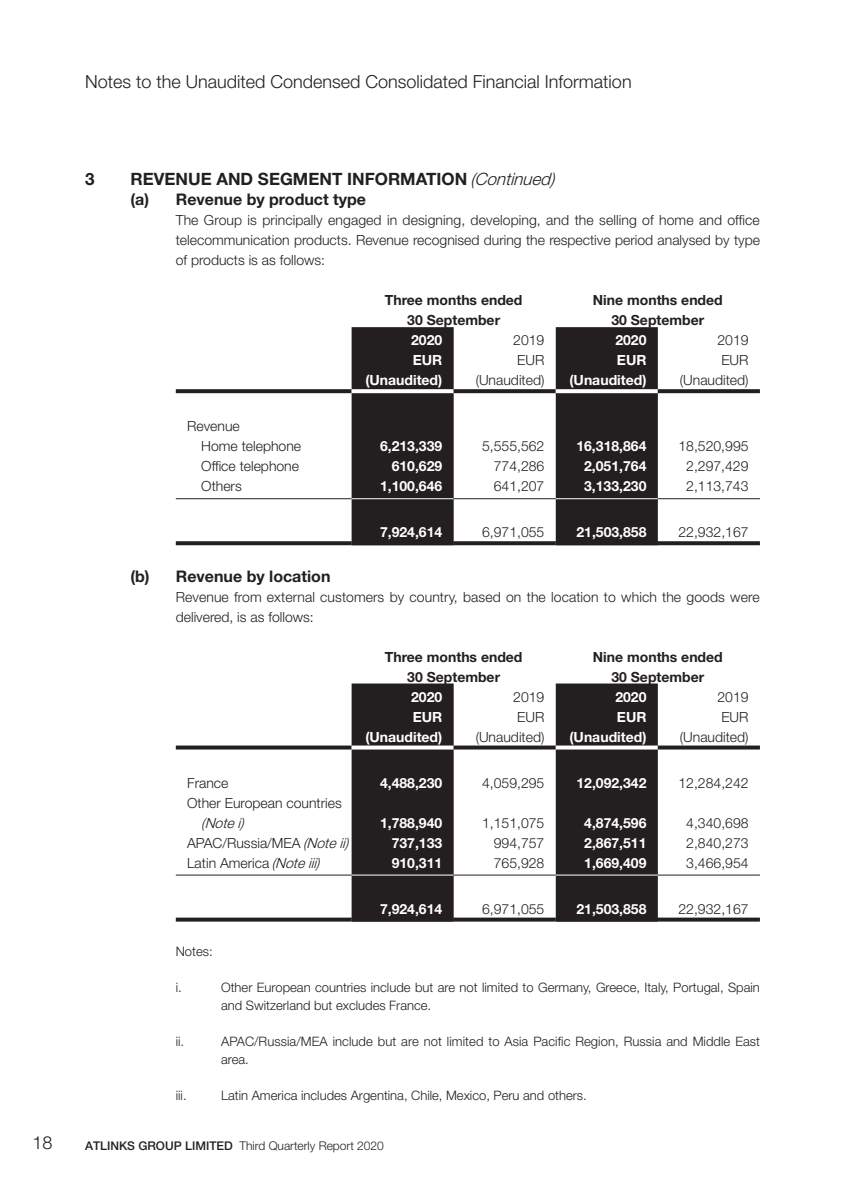
<style>
.page{position:relative;width:845px;height:1191px;background:#fff}
.page>*{position:absolute;margin:0;border:0;box-sizing:border-box;transform-origin:0 0}
.t1{font:300 18px "Helvetica Neue LT Std";color:#231f20}
.t2{font:700 17px "Helvetica Neue LT Std";color:#231f20}
.t3{font:700 16px "Helvetica Neue LT Std";color:#231f20}
.t4{font:300 14px/20px "Helvetica Neue LT Std";color:#231f20}
.t5{font:700 14px "Helvetica Neue LT Std";color:#fff}
.t6{font:700 14px/20px "Helvetica Neue LT Std";color:#231f20;text-align:center}
.t7{font:italic 300 14px "Helvetica Neue LT Std";color:#231f20}
.t8{font:300 13px/18px "Helvetica Neue LT Std";color:#231f20}
.t9{font:300 12px "Helvetica Neue LT Std";color:#231f20}
.s1{font-weight:300;font-style:italic}
.s2{font-style:italic}
.s3{font-weight:500}
</style>
<div class="page">
<svg style="left:351px;top:327px;width:307px;height:214px;fill:#231f20"></svg>
<svg style="left:176px;top:389px;width:175px;height:4px"></svg>
<svg style="left:351px;top:389px;width:103px;height:4px"></svg>
<svg style="left:454px;top:389px;width:102px;height:4px"></svg>
<svg style="left:556px;top:389px;width:102px;height:4px"></svg>
<svg style="left:658px;top:389px;width:102px;height:4px"></svg>
<hr style="left:176px;top:498px;width:175px;height:1px;background:#231f20">
<hr style="left:351px;top:498px;width:103px;height:1px;background:#fff">
<hr style="left:454px;top:498px;width:102px;height:1px;background:#231f20">
<hr style="left:556px;top:498px;width:102px;height:1px;background:#fff">
<hr style="left:658px;top:498px;width:102px;height:1px;background:#231f20">
<svg style="left:176px;top:541px;width:175px;height:4px"></svg>
<hr style="left:351px;top:541px;width:103px;height:4px;background:#231f20">
<svg style="left:454px;top:541px;width:102px;height:4px"></svg>
<hr style="left:556px;top:541px;width:102px;height:4px;background:#231f20">
<svg style="left:658px;top:541px;width:102px;height:4px"></svg>
<svg style="left:351px;top:683px;width:307px;height:234px;fill:#231f20"></svg>
<svg style="left:176px;top:745px;width:175px;height:4px"></svg>
<svg style="left:351px;top:745px;width:103px;height:4px"></svg>
<svg style="left:454px;top:745px;width:102px;height:4px"></svg>
<svg style="left:556px;top:745px;width:102px;height:4px"></svg>
<svg style="left:658px;top:745px;width:102px;height:4px"></svg>
<hr style="left:176px;top:874px;width:175px;height:1px;background:#231f20">
<hr style="left:351px;top:874px;width:103px;height:1px;background:#fff">
<hr style="left:454px;top:874px;width:102px;height:1px;background:#231f20">
<hr style="left:556px;top:874px;width:102px;height:1px;background:#fff">
<hr style="left:658px;top:874px;width:102px;height:1px;background:#231f20">
<svg style="left:176px;top:917px;width:175px;height:4px"></svg>
<hr style="left:351px;top:917px;width:103px;height:4px;background:#231f20">
<svg style="left:454px;top:917px;width:102px;height:4px"></svg>
<hr style="left:556px;top:917px;width:102px;height:4px;background:#231f20">
<svg style="left:658px;top:917px;width:102px;height:4px"></svg>
<p class="t1" style="left:85px;top:70px;width:548px">Notes to the Unaudited Condensed Consolidated Financial Information</p>
<p class="t1" style="left:33px;top:1131px;width:22px">18</p>
<p class="t2" style="left:85px;top:169px;width:11px">3</p>
<p class="t2" style="left:130px;top:169px;width:426px">REVENUE AND SEGMENT INFORMATION <span class="s1">(Continued)</span></p>
<p class="t3" style="left:130px;top:190px;width:237px">(a) Revenue by product type</p>
<p class="t4" style="left:176px;top:210px;width:585px;text-align:justify">The Group is principally engaged in designing, developing, and the selling of home and office telecommunication products. Revenue recognised during the respective period analysed by type of products is as follows:</p>
<p class="t6" style="left:385px;top:290px;width:139px">Three months ended<br>30 September</p>
<p class="t6" style="left:593px;top:290px;width:131px">Nine months ended<br>30 September</p>
<p class="t5" style="left:411px;top:332px;width:33px">2020</p>
<p class="t4" style="left:513px;top:330px;width:33px">2019</p>
<p class="t5" style="left:615px;top:332px;width:33px">2020</p>
<p class="t4" style="left:717px;top:330px;width:33px">2019</p>
<p class="t5" style="left:413px;top:352px;width:31px">EUR</p>
<p class="t4" style="left:517px;top:350px;width:29px">EUR</p>
<p class="t5" style="left:617px;top:352px;width:31px">EUR</p>
<p class="t4" style="left:721px;top:350px;width:29px">EUR</p>
<p class="t5" style="left:365px;top:372px;width:78px">(Unaudited)</p>
<p class="t4" style="left:476px;top:370px;width:70px">(Unaudited)</p>
<p class="t5" style="left:569px;top:372px;width:78px">(Unaudited)</p>
<p class="t4" style="left:680px;top:370px;width:70px">(Unaudited)</p>
<p class="t4" style="left:201px;top:416px;width:101px;text-indent:-14px">Revenue<br>Home telephone</p>
<p class="t5" style="left:380px;top:438px;width:64px">6,213,339</p>
<p class="t4" style="left:482px;top:436px;width:64px">5,555,562</p>
<p class="t5" style="left:576px;top:438px;width:72px">16,318,864</p>
<p class="t4" style="left:678px;top:436px;width:72px">18,520,995</p>
<p class="t4" style="left:201px;top:456px;width:99px">Office telephone</p>
<p class="t5" style="left:392px;top:458px;width:52px">610,629</p>
<p class="t4" style="left:494px;top:456px;width:52px">774,286</p>
<p class="t5" style="left:584px;top:458px;width:64px">2,051,764</p>
<p class="t4" style="left:686px;top:456px;width:64px">2,297,429</p>
<p class="t4" style="left:201px;top:476px;width:42px">Others</p>
<p class="t5" style="left:380px;top:478px;width:64px">1,100,646</p>
<p class="t4" style="left:494px;top:476px;width:52px">641,207</p>
<p class="t5" style="left:584px;top:478px;width:64px">3,133,230</p>
<p class="t4" style="left:686px;top:476px;width:64px">2,113,743</p>
<p class="t5" style="left:380px;top:524px;width:64px">7,924,614</p>
<p class="t4" style="left:482px;top:522px;width:64px">6,971,055</p>
<p class="t5" style="left:576px;top:524px;width:72px">21,503,858</p>
<p class="t4" style="left:678px;top:522px;width:72px">22,932,167</p>
<p class="t3" style="left:130px;top:566px;width:202px">(b) Revenue by location</p>
<p class="t4" style="left:176px;top:586px;width:585px">Revenue from external customers by country, based on the location to which the goods were delivered, is as follows:</p>
<p class="t6" style="left:385px;top:646px;width:139px">Three months ended<br>30 September</p>
<p class="t6" style="left:593px;top:646px;width:131px">Nine months ended<br>30 September</p>
<p class="t5" style="left:411px;top:688px;width:33px">2020</p>
<p class="t4" style="left:513px;top:686px;width:33px">2019</p>
<p class="t5" style="left:615px;top:688px;width:33px">2020</p>
<p class="t4" style="left:717px;top:686px;width:33px">2019</p>
<p class="t5" style="left:413px;top:708px;width:31px">EUR</p>
<p class="t4" style="left:517px;top:706px;width:29px">EUR</p>
<p class="t5" style="left:617px;top:708px;width:31px">EUR</p>
<p class="t4" style="left:721px;top:706px;width:29px">EUR</p>
<p class="t5" style="left:365px;top:728px;width:78px">(Unaudited)</p>
<p class="t4" style="left:476px;top:726px;width:70px">(Unaudited)</p>
<p class="t5" style="left:569px;top:728px;width:78px">(Unaudited)</p>
<p class="t4" style="left:680px;top:726px;width:70px">(Unaudited)</p>
<p class="t4" style="left:187px;top:772px;width:43px">France</p>
<p class="t5" style="left:380px;top:774px;width:64px">4,488,230</p>
<p class="t4" style="left:482px;top:772px;width:64px">4,059,295</p>
<p class="t5" style="left:576px;top:774px;width:72px">12,092,342</p>
<p class="t4" style="left:678px;top:772px;width:72px">12,284,242</p>
<p class="t4" style="left:187px;top:792px;width:156px">Other European countries</p>
<p class="t7" style="left:201px;top:814px;width:45px">(Notei)</p>
<p class="t5" style="left:380px;top:814px;width:64px">1,788,940</p>
<p class="t4" style="left:482px;top:812px;width:64px">1,151,075</p>
<p class="t5" style="left:584px;top:814px;width:64px">4,874,596</p>
<p class="t4" style="left:686px;top:812px;width:64px">4,340,698</p>
<p class="t4" style="left:187px;top:832px;width:163px">APAC/Russia/MEA <span class="s2">(Noteii)</span></p>
<p class="t5" style="left:392px;top:834px;width:52px">737,133</p>
<p class="t4" style="left:494px;top:832px;width:52px">994,757</p>
<p class="t5" style="left:584px;top:834px;width:64px">2,867,511</p>
<p class="t4" style="left:686px;top:832px;width:64px">2,840,273</p>
<p class="t4" style="left:187px;top:852px;width:135px">Latin America <span class="s2">(Noteiii)</span></p>
<p class="t5" style="left:392px;top:854px;width:52px">910,311</p>
<p class="t4" style="left:494px;top:852px;width:52px">765,928</p>
<p class="t5" style="left:584px;top:854px;width:64px">1,669,409</p>
<p class="t4" style="left:686px;top:852px;width:64px">3,466,954</p>
<p class="t5" style="left:380px;top:900px;width:64px">7,924,614</p>
<p class="t4" style="left:482px;top:898px;width:64px">6,971,055</p>
<p class="t5" style="left:576px;top:900px;width:72px">21,503,858</p>
<p class="t4" style="left:678px;top:898px;width:72px">22,932,167</p>
<p class="t8" style="left:176px;top:942px;width:38px">Notes:</p>
<p class="t8" style="left:176px;top:978px;width:8px">i.</p>
<p class="t8" style="left:221px;top:978px;width:540px">Other European countries include but are not limited to Germany, Greece, Italy, Portugal, Spain and Switzerland but excludes France.</p>
<p class="t8" style="left:176px;top:1032px;width:10px">ii.</p>
<p class="t8" style="left:221px;top:1032px;width:540px">APAC/Russia/MEA include but are not limited to Asia Pacific Region, Russia and Middle East area.</p>
<p class="t8" style="left:176px;top:1086px;width:12px">iii.</p>
<p class="t8" style="left:221px;top:1086px;width:367px">Latin America includes Argentina, Chile, Mexico, Peru and others.</p>
<p class="t9" style="left:85px;top:1138px;width:300px"><span class="s3">ATLINKS GROUP LIMITED</span> Third Quarterly Report 2020</p>
</div>
